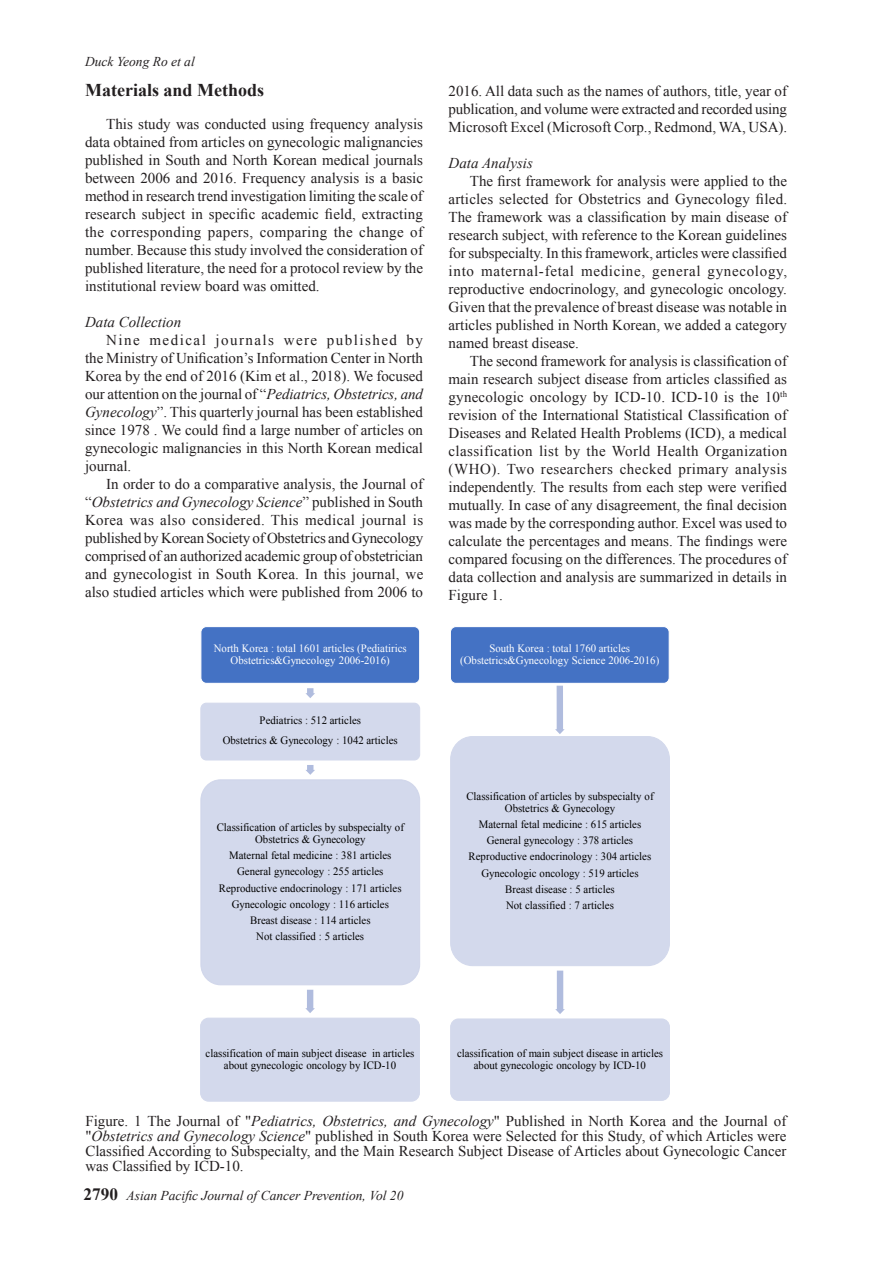
<style>
.page{position:relative;width:893px;height:1263px;background:#fff}
.page>*{position:absolute;margin:0;border:0;box-sizing:border-box;transform-origin:0 0}
.t1{font:700 18px "Times New Roman";color:#231f20}
.t2{font:15px/18px "Times New Roman";color:#231f20;text-align:justify}
.t3{font:italic 15px "Times New Roman";color:#231f20}
.t4{font:italic 13.5px "Times New Roman";color:#231f20}
.t5{font:11.25px/16.2px "Times New Roman";color:#000;text-align:center;scale:.96 1}
.t6{font:11.25px/11.6px "Times New Roman";color:#fff;text-align:center;scale:.96 1}
.s1{font-style:italic}
.s2{font-weight:700;font-style:normal;font-size:17.25px}
</style>
<div class="page">
<div style="left:200px;top:626px;width:220px;height:58px;background:#4472c4;border:1px solid #fff;border-radius:6px"></div>
<svg style="left:305px;top:688px;width:10px;height:10px"></svg>
<div style="left:200px;top:703px;width:220px;height:57px;background:#cfd5ea;border:1px solid #cfd5ea;border-radius:6px"></div>
<svg style="left:306px;top:765px;width:9px;height:10px"></svg>
<div style="left:201px;top:780px;width:219px;height:205px;background:#cfd5ea;border-radius:20px"></div>
<div style="left:200px;top:779px;width:220px;height:206px;border:1px solid #cfd5ea;border-radius:20px"></div>
<svg style="left:305px;top:990px;width:10px;height:23px"></svg>
<div style="left:200px;top:1018px;width:220px;height:84px;background:#cfd5ea;border:1px solid #cfd5ea;border-radius:8px"></div>
<div style="left:450px;top:626px;width:220px;height:58px;background:#4472c4;border:1px solid #fff;border-radius:6px"></div>
<svg style="left:555px;top:686px;width:10px;height:48px"></svg>
<div style="left:450px;top:736px;width:220px;height:230px;background:#cfd5ea;border:1px solid #cfd5ea;border-radius:22px"></div>
<svg style="left:555px;top:970px;width:10px;height:44px"></svg>
<div style="left:450px;top:1018px;width:220px;height:83px;background:#cfd5ea;border:1px solid #cfd5ea;border-radius:8px"></div>
<p class="t4" style="left:85px;top:52px;width:111px">Duck Yeong Ro et al</p>
<p class="t1" style="left:85px;top:77px;width:180px">Materials and Methods</p>
<p class="t2" style="left:85px;top:114px;width:340px;text-indent:21px">This study was conducted using frequency analysis data obtained from articles on gynecologic malignancies published in South and North Korean medical journals between 2006 and 2016. Frequency analysis is a basic method in research trend investigation limiting the scale of research subject in specific academic field, extracting the corresponding papers, comparing the change of number. Because this study involved the consideration of published literature, the need for a protocol review by the institutional review board was omitted.</p>
<p class="t3" style="left:85px;top:311px;width:98px">Data Collection</p>
<p class="t2" style="left:85px;top:330px;width:340px;text-indent:21px">Nine medical journals were published by the Ministry of Unification’s Information Center in North Korea by the end of 2016 (Kim et al., 2018). We focused our attention on the journal of “<span class="s1">Pediatrics, Obstetrics, and Gynecology</span>”. This quarterly journal has been established since 1978 . We could find a large number of articles on gynecologic malignancies in this North Korean medical journal.</p>
<p class="t2" style="left:85px;top:474px;width:340px;text-indent:21px">In order to do a comparative analysis, the Journal of “<span class="s1">Obstetrics and Gynecology Science</span>” published in South Korea was also considered. This medical journal is published by Korean Society of Obstetrics and Gynecology comprised of an authorized academic group of obstetrician and gynecologist in South Korea. In this journal, we also studied articles which were published from 2006 to</p>
<p class="t6" style="left:214px;top:642px;width:203px">North Korea : total 1601 articles (Pediatirics<br>Obstetrics&amp;Gynecology 2006-2016)</p>
<p class="t5" style="left:223px;top:710px;width:184px;line-height:20px">Pediatrics : 512 articles<br>Obstetrics &amp; Gynecology : 1042 articles</p>
<p class="t5" style="left:217px;top:821px;width:197px;line-height:11.6px">Classification of articles by subspecialty of<br>Obstetrics &amp; Gynecology</p>
<p class="t5" style="left:219px;top:847px;width:192px">Maternal fetal medicine : 381 articles General gynecology : 255 articles Reproductive endocrinology : 171 articles Gynecologic oncology : 116 articles Breast disease : 114 articles<br>Not classified : 5 articles</p>
<p class="t2" style="left:449px;top:81px;width:340px">2016. All data such as the names of authors, title, year of publication, and volume were extracted and recorded using Microsoft Excel (Microsoft Corp., Redmond, WA, USA).</p>
<p class="t3" style="left:449px;top:152px;width:86px">Data Analysis</p>
<p class="t2" style="left:449px;top:171px;width:340px;text-indent:21px">The first framework for analysis were applied to the articles selected for Obstetrics and Gynecology filed.<br>The framework was a classification by main disease of research subject, with reference to the Korean guidelines for subspecialty. In this framework, articles were classified into maternal-fetal medicine, general gynecology, reproductive endocrinology, and gynecologic oncology.<br>Given that the prevalence of breast disease was notable in articles published in North Korean, we added a category named breast disease.</p>
<p class="t2" style="left:449px;top:351px;width:340px;text-indent:21px">The second framework for analysis is classification of main research subject disease from articles classified as gynecologic oncology by ICD-10. ICD-10 is the 10<sup>th </sup>revision of the International Statistical Classification of Diseases and Related Health Problems (ICD), a medical classification list by the World Health Organization (WHO). Two researchers checked primary analysis independently. The results from each step were verified mutually. In case of any disagreement, the final decision was made by the corresponding author. Excel was used to calculate the percentages and means. The findings were compared focusing on the differences. The procedures of data collection and analysis are summarized in details in Figure 1.</p>
<p class="t6" style="left:460px;top:642px;width:209px">South Korea : total 1760 articles (Obstetrics&amp;Gynecology Science 2006-2016)</p>
<p class="t5" style="left:466px;top:790px;width:197px;line-height:11.6px">Classification of articles by subspecialty of<br>Obstetrics &amp; Gynecology</p>
<p class="t5" style="left:469px;top:816px;width:192px">Maternal fetal medicine : 615 articles General gynecology : 378 articles Reproductive endocrinology : 304 articles Gynecologic oncology : 519 articles Breast disease : 5 articles<br>Not classified : 7 articles</p>
<p class="t5" style="left:206px;top:1047px;width:219px;line-height:11.6px">classification of main subject disease in articles about gynecologic oncology by ICD-10</p>
<p class="t5" style="left:457px;top:1047px;width:216px;line-height:11.6px">classification of main subject disease in articles about gynecologic oncology by ICD-10</p>
<p class="t2" style="left:85px;top:1113px;width:702px;line-height:15px">Figure. 1 The Journal of "<span class="s1">Pediatrics, Obstetrics, and Gynecology</span>" Published in North Korea and the Journal of "<span class="s1">Obstetrics and Gynecology Science</span>" published in South Korea were Selected for this Study, of which Articles were Classified According to Subspecialty, and the Main Research Subject Disease of Articles about Gynecologic Cancer was Classified by ICD-10.</p>
<p class="t4" style="left:84px;top:1186px;width:321px"><span class="s2">2790</span> Asian Pacific Journal of Cancer Prevention, Vol 20</p>
</div>
